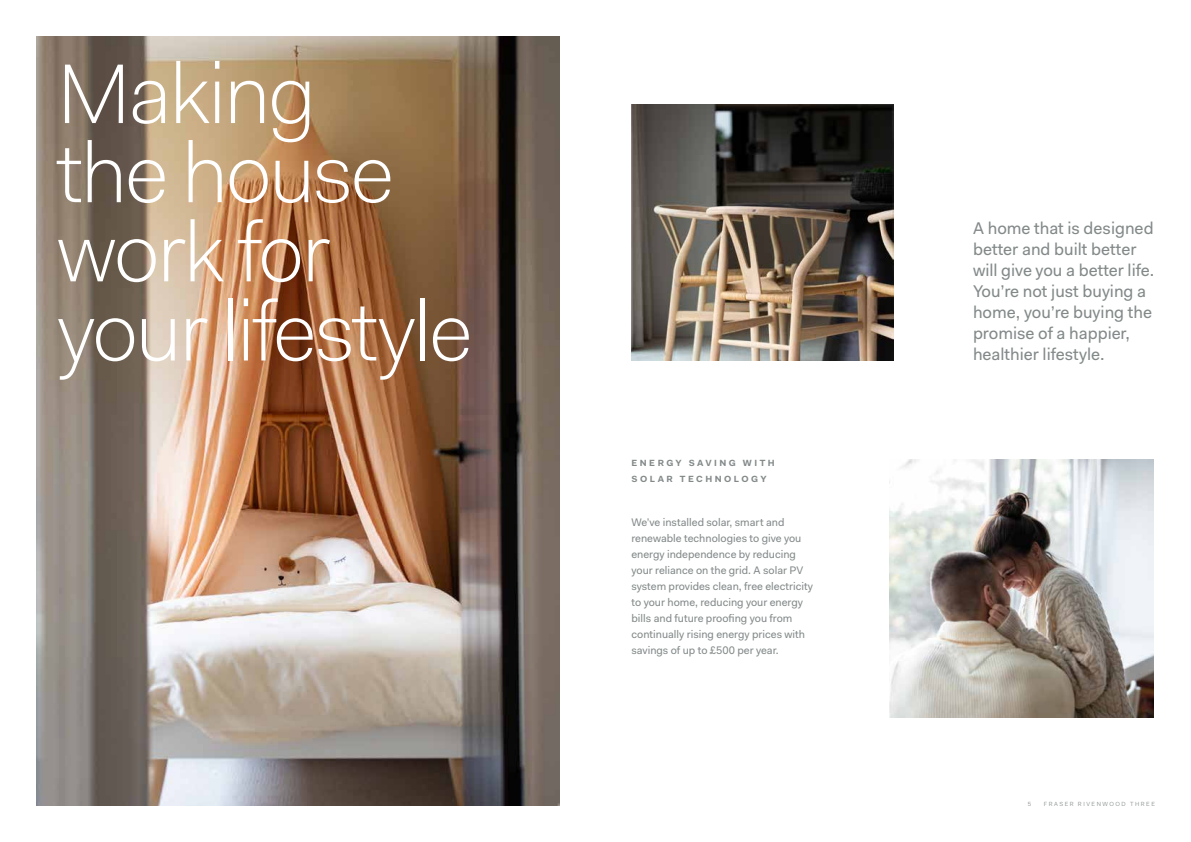
<style>
.page{position:relative;width:1191px;height:842px;background:#fff}
.page>*{position:absolute;margin:0;border:0;box-sizing:border-box;transform-origin:0 0}
.t1{font:300 84.9px/79.1px "Fakt Pro";letter-spacing:-.03em;color:#fff}
.t2{font:17px/21px "Fakt Pro";color:#838989}
.t3{font:11px/16px "Fakt Pro";color:#838989}
.t4{font:700 9px/16px "Fakt Pro";letter-spacing:.275em;color:#838989}
.t5{font:6px "Fakt Pro Blond";letter-spacing:.25em;color:#838989}
</style>
<div class="page">
<img style="left:36px;top:36px;width:523px;height:770px">
<img style="left:631px;top:104px;width:262px;height:256px">
<img style="left:889px;top:459px;width:264px;height:259px">
<h1 class="t1" style="left:57px;top:54px;width:417px">Making<br>the house work for your lifestyle</h1>
<p class="t4" style="left:631px;top:455px;width:145px">ENERGY SAVING WITH<br>SOLAR TECHNOLOGY</p>
<p class="t3" style="left:631px;top:514px;width:183px">We’ve installed solar, smart and renewable technologies to give you energy independence by reducing your reliance on the grid. A solar PV system provides clean, free electricity to your home, reducing your energy bills and future proofing you from continually rising energy prices with savings of up to £500 per year.</p>
<h2 class="t2" style="left:973px;top:218px;width:183px">A home that is designed better and built better will give you a better life.<br>You’re not just buying a home, you’re buying the promise of a happier, healthier lifestyle.</h2>
<p class="t5" style="left:1027px;top:800px;width:5px">5</p>
<p class="t5" style="left:1043px;top:800px;width:113px">FRASER RIVENWOOD THREE</p>
</div>
